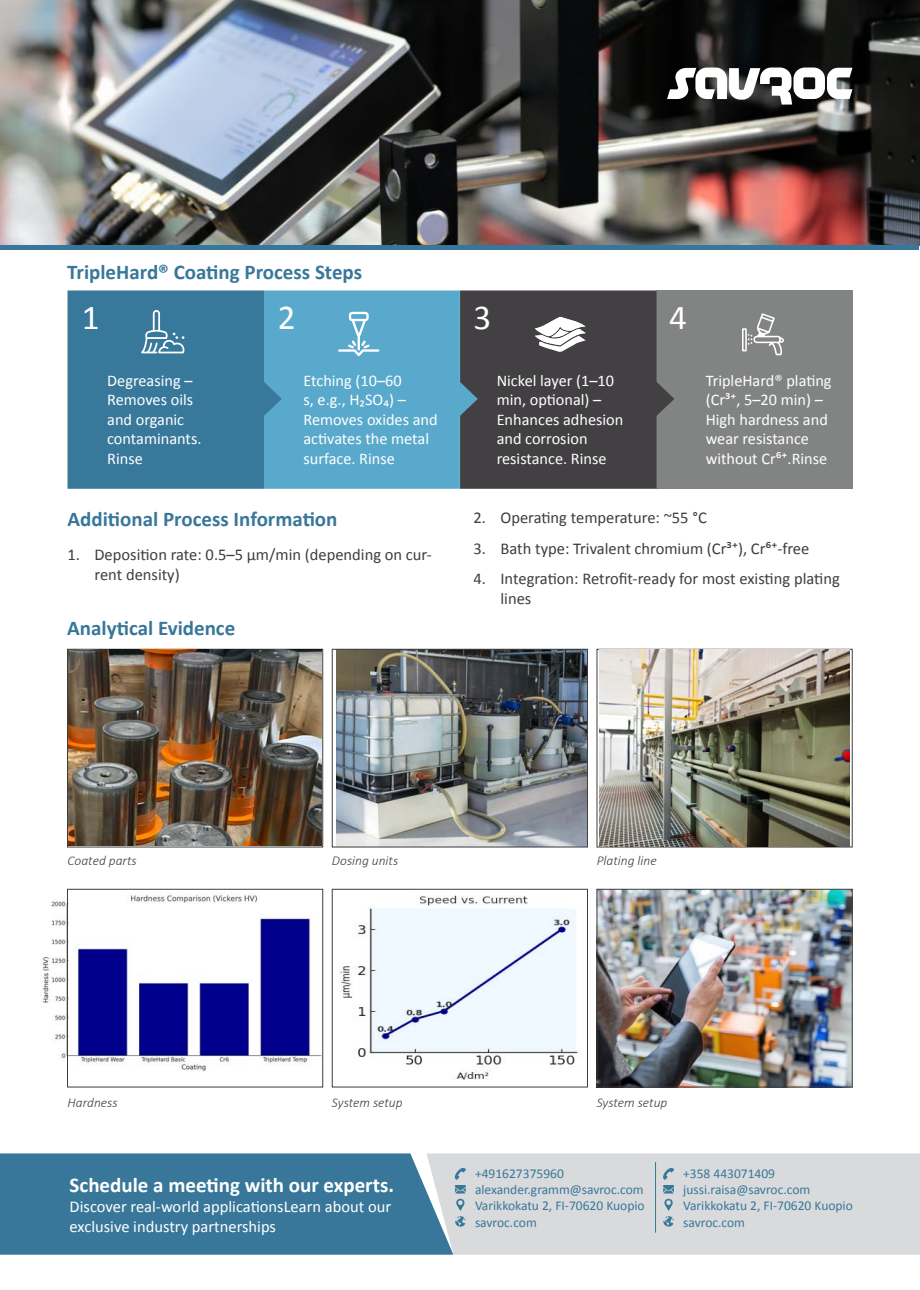
<style>
.page{position:relative;width:920px;height:1290px;background:#fff}
.page>*{position:absolute;margin:0;border:0;box-sizing:border-box;transform-origin:0 0}
.t1{font:35.1px "Calibri";color:#fff}
.Heading{font:700 21px "Calibri";color:#38779a}
.Heading-2{font:700 21px "Calibri";color:#fff}
.t2{font:16.5px/19.8px "Calibri";color:#3e3e3f}
.Heading-3{font:16.5px/19.8px "Calibri";color:#fff}
.t3{font:16.35px/19.5px "Calibri";color:#fff}
.Running{font:13.5px "Calibri";color:#38779a}
.t4{font:italic 300 13.5px "Calibri";color:#3e3e3f}
</style>
<div class="page">
<img style="left:0;top:0;width:920px;height:245px">
<img style="left:42px;top:894px;width:279px;height:178px">
<div style="left:67px;top:889px;width:256px;height:198px;border:1px solid #3e3e3f"></div>
<img style="left:340px;top:894px;width:238px;height:186px">
<div style="left:332px;top:889px;width:256px;height:198px;border:1px solid #3e3e3f"></div>
<img style="left:599px;top:891px;width:251px;height:194px">
<div style="left:597px;top:889px;width:255px;height:198px;border:1px solid #3e3e3f"></div>
<svg style="left:667px;top:68px;width:185px;height:37px"></svg>
<div style="left:1px;top:245px;width:918px;height:5px;background:#38779a"></div>
<div style="left:67px;top:649px;width:256px;height:198px;border:1px solid #3e3e3f"></div>
<img style="left:337px;top:651px;width:249px;height:194px">
<div style="left:332px;top:649px;width:256px;height:198px;border:1px solid #3e3e3f"></div>
<div style="left:466px;top:1153px;width:454px;height:102px;background:#d9dadc"></div>
<svg style="left:663px;top:1168px;width:11px;height:25px"></svg>
<svg style="left:663px;top:1199px;width:11px;height:28px"></svg>
<svg style="left:0;top:1153px;width:466px;height:102px;background:#457f9f"></svg>
<hr style="left:655px;top:1162px;width:1px;height:70px;background:#38779a">
<div style="left:656px;top:290px;width:196px;height:199px;background:#828383"></div>
<svg style="left:68px;top:290px;width:606px;height:199px;background:#4b7990"></svg>
<svg style="left:742px;top:313px;width:42px;height:42px"></svg>
<img style="left:599px;top:650px;width:251px;height:197px">
<img style="left:68px;top:649px;width:253px;height:196px">
<p class="Heading" style="left:67px;top:259px;width:296px">TripleHard® Coating Process Steps</p>
<p class="t1" style="left:82px;top:295px;width:19px">1</p>
<p class="t1" style="left:278px;top:295px;width:19px">2</p>
<p class="t1" style="left:473px;top:295px;width:19px">3</p>
<p class="t1" style="left:669px;top:295px;width:19px">4</p>
<p class="t3" style="left:107px;top:371px;width:96px">Degreasing –<br>Removes oils and organic contaminants.<br>Rinse</p>
<p class="t3" style="left:303px;top:371px;width:136px">Etching (10–60<br>s, e.g., H₂SO₄) –<br>Removes oxides and activates the metal surface. Rinse</p>
<p class="t3" style="left:497px;top:371px;width:128px">Nickel layer (1–10 min, optional) –<br>Enhances adhesion and corrosion resistance. Rinse</p>
<p class="t3" style="left:706px;top:371px;width:127px">TripleHard® plating (Cr³⁺, 5–20 min) –<br>High hardness and wear resistance without Cr⁶⁺.Rinse</p>
<p class="Heading" style="left:68px;top:506px;width:272px">Additional Process Information</p>
<p class="t2" style="left:94px;top:544px;width:339px;text-indent:-27px">1. Deposition rate: 0.5–5 µm/min (depending on cur&shy;rent density)</p>
<p class="Heading" style="left:67px;top:615px;width:170px">Analytical Evidence</p>
<p class="t2" style="left:473px;top:508px;width:235px">2. Operating temperature: ~55 °C</p>
<p class="t2" style="left:473px;top:538px;width:337px">3. Bath type: Trivalent chromium (Cr³⁺), Cr⁶⁺-free</p>
<p class="t2" style="left:500px;top:569px;width:341px;text-indent:-27px">4. Integration: Retrofit-ready for most existing plating lines</p>
<p class="t4" style="left:68px;top:852px;width:71px">Coated parts</p>
<p class="t4" style="left:332px;top:852px;width:68px">Dosing units</p>
<p class="t4" style="left:597px;top:852px;width:62px">Plating line</p>
<p class="t4" style="left:68px;top:1094px;width:52px">Hardness</p>
<p class="t4" style="left:332px;top:1094px;width:72px">System setup</p>
<p class="t4" style="left:597px;top:1094px;width:72px">System setup</p>
<p class="Heading-2" style="left:70px;top:1172px;width:326px">Schedule a meeting with our experts.</p>
<p class="Heading-3" style="left:70px;top:1196px;width:323px">Discover real-world applicationsLearn about our exclusive industry partnerships</p>
<p class="Running" style="left:475px;top:1165px;width:90px">+491627375960</p>
<p class="Running" style="left:475px;top:1181px;width:170px">alexander.gramm@savroc.com</p>
<p class="Running" style="left:475px;top:1197px;width:171px">Varikkokatu 2, FI-70620 Kuopio</p>
<p class="Running" style="left:475px;top:1214px;width:63px">savroc.com</p>
<p class="Running" style="left:683px;top:1165px;width:93px">+358 443071409</p>
<p class="Running" style="left:683px;top:1181px;width:129px">jussi.raisa@savroc.com</p>
<p class="Running" style="left:683px;top:1197px;width:171px">Varikkokatu 2, FI-70620 Kuopio</p>
<p class="Running" style="left:683px;top:1214px;width:63px">savroc.com</p>
</div>
